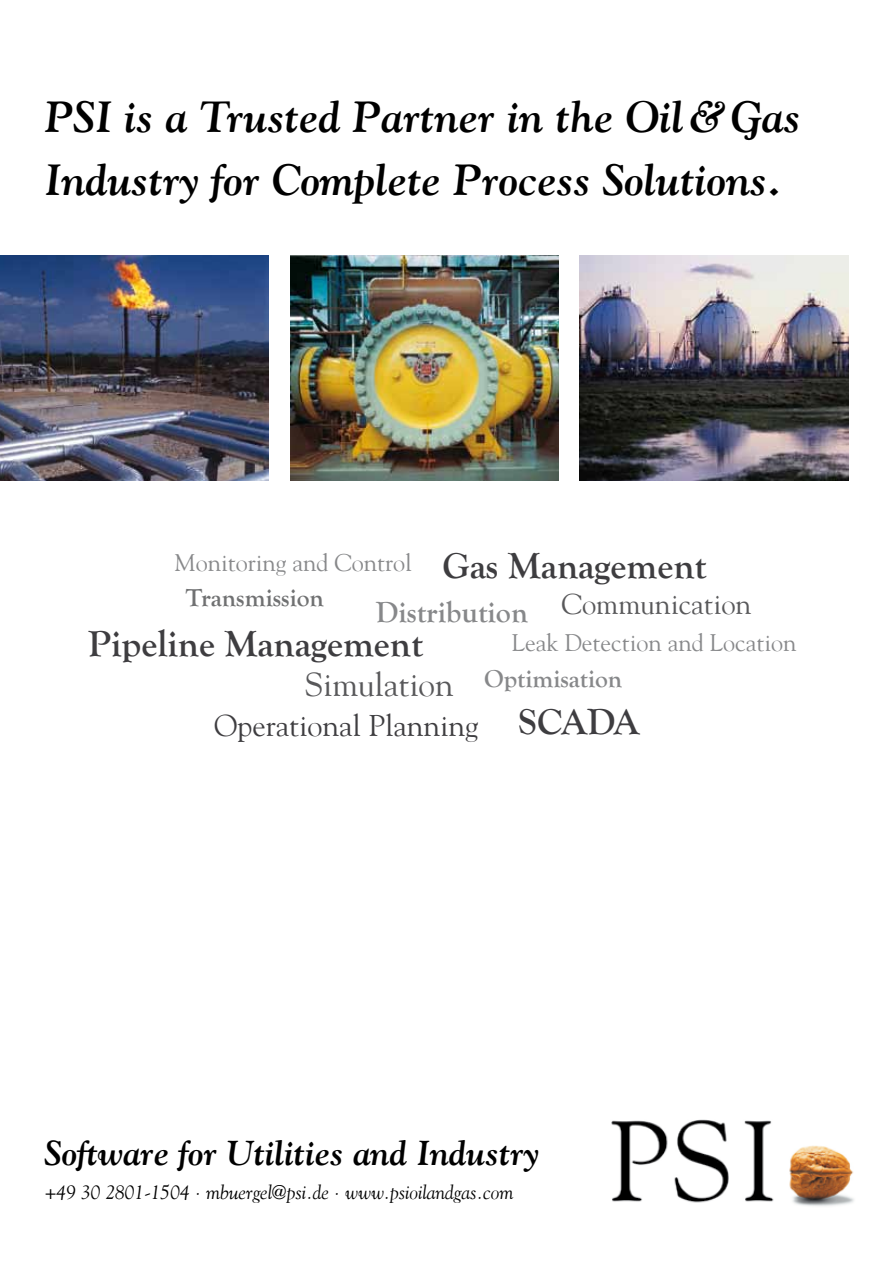
<style>
.page{position:relative;width:893px;height:1263px;background:#fff}
.page>*{position:absolute;margin:0;border:0;box-sizing:border-box;transform-origin:0 0}
.t1{font:italic 700 43.5px/63px "Goudy";color:#000}
.t2{font:700 37.5px "Goudy Old Style T";color:#3e3d40}
.t3{font:italic 700 34.5px "Goudy";color:#000}
.t4{font:30px "Goudy";color:#3e3d40}
.t5{font:28.5px "Goudy";color:#58585a}
.t6{font:700 25.5px "Goudy Old Style T";color:#87888a}
.t7{font:700 25.5px "Goudy Old Style T";color:#707172}
.t8{font:24px "Goudy";color:#87888a}
.t9{font:italic 19.5px "Goudy";color:#000}
.s1{font-family:"Goudy Old Style T";font-weight:700;font-size:30px;color:#87888a}
.s2{font-family:"Goudy";font-weight:400;font-size:33px;color:#58585a}
</style>
<div class="page">
<img style="left:611px;top:1120px;width:243px;height:86px">
<img style="left:0;top:255px;width:269px;height:226px">
<img style="left:290px;top:255px;width:269px;height:225px">
<img style="left:580px;top:255px;width:268px;height:226px">
<p class="t1" style="left:45px;top:84px;width:758px">PSI is a Trusted Partner in the Oil&amp;Gas<br>Industry for Complete Process Solutions.</p>
<p class="t2" style="left:442px;top:545px;width:266px">Gas Management</p>
<p class="t8" style="left:174px;top:548px;width:239px">Monitoring and Control</p>
<p class="t7" style="left:186px;top:584px;width:140px">Transmission</p>
<p class="t5" style="left:376px;top:587px;width:377px"><span class="s1">Distribution</span> Communication</p>
<p class="t2" style="left:88px;top:623px;width:337px">Pipeline Management</p>
<p class="t8" style="left:512px;top:628px;width:286px">Leak Detection and Location</p>
<p class="t6" style="left:305px;top:664px;width:319px"><span class="s2">Simulation</span> Optimisation</p>
<p class="t4" style="left:214px;top:707px;width:266px">Operational Planning</p>
<p class="t2" style="left:519px;top:701px;width:123px">SCADA</p>
<p class="t3" style="left:45px;top:1131px;width:496px">Software for Utilities and Industry</p>
<p class="t9" style="left:45px;top:1180px;width:470px">+49 30 2801-1504 ∙ mbuergel@psi.de ∙ www.psioilandgas.com</p>
</div>
